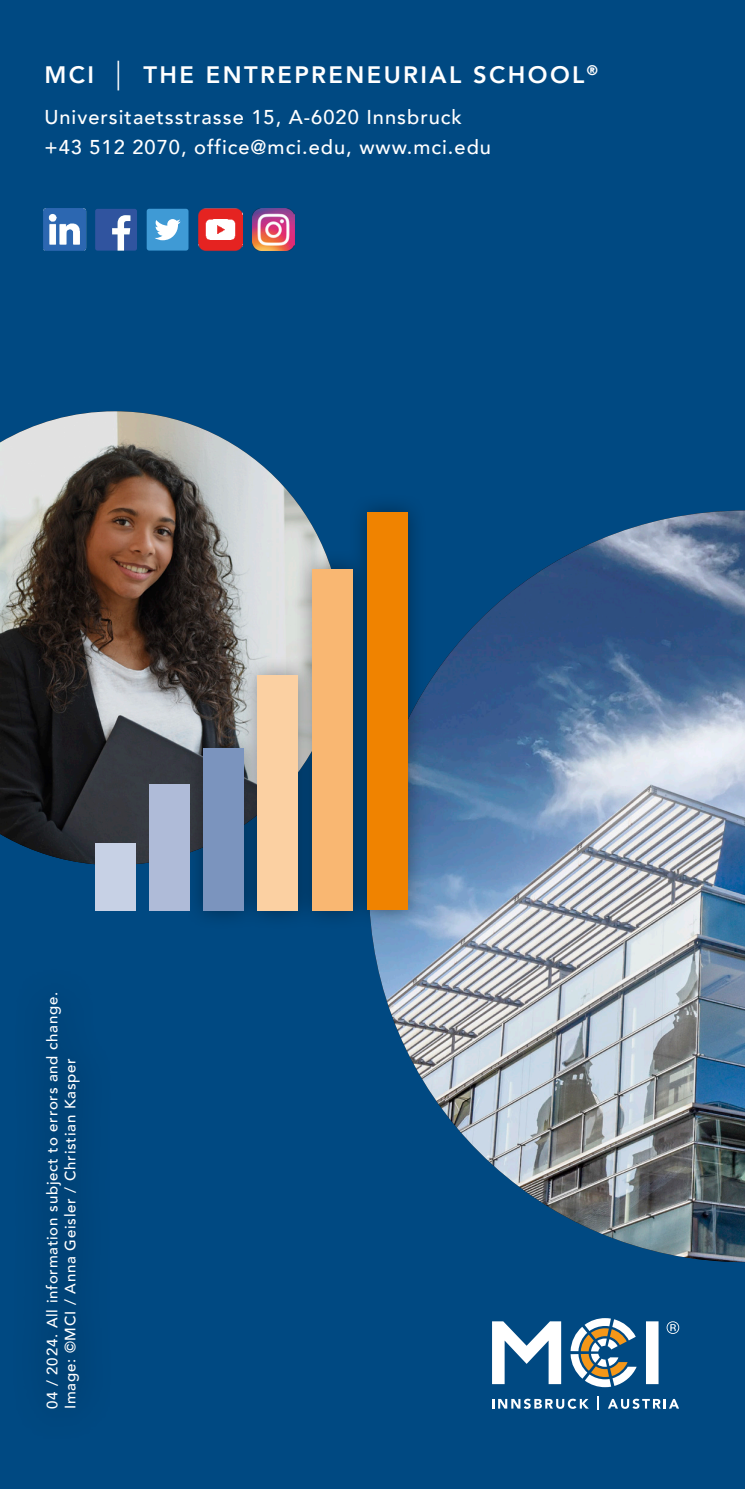
<style>
.page{position:relative;width:745px;height:1489px;background:#fff}
.page>*{position:absolute;margin:0;border:0;box-sizing:border-box;transform-origin:0 0}
.t1{font:800 23.75px "Avenir";letter-spacing:.1em;color:#fff}
.t2{font:500 20px "Avenir";letter-spacing:.05em;color:#fff}
.t3{font:500 15px "Avenir";letter-spacing:.05em;color:#fff}
.s1{font-weight:300;font-size:29.75px}
</style>
<div class="page">
<div style="left:0;top:0;width:744px;height:1488px;background:#004982"></div>
<div style="left:9px;top:962px;width:106px;height:482px;background:#00477e"></div>
<svg style="left:492px;top:1318px;width:186px;height:68px"></svg>
<svg style="left:492px;top:1398px;width:96px;height:10px"></svg>
<svg style="left:597px;top:1396px;width:1px;height:14px"></svg>
<svg style="left:608px;top:1398px;width:70px;height:10px"></svg>
<img style="left:371px;top:510px;width:373px;height:751px">
<svg style="left:0;top:411px;width:290px;height:454px;background:#5b5a5a"></svg>
<div style="left:183px;top:493px;width:243px;height:436px;background:#000;opacity:.4"></div>
<div style="left:367px;top:512px;width:40px;height:398px;background:#f08300"></div>
<div style="left:312px;top:569px;width:40px;height:341px;background:#f9b772"></div>
<div style="left:257px;top:675px;width:40px;height:235px;background:#fbd0a2"></div>
<div style="left:203px;top:748px;width:40px;height:162px;background:#7b94be"></div>
<div style="left:149px;top:784px;width:40px;height:126px;background:#afbbd8"></div>
<div style="left:95px;top:843px;width:40px;height:67px;background:#c7d1e5"></div>
<svg style="left:95px;top:209px;width:42px;height:42px;background:#5573b0"></svg>
<div style="left:147px;top:209px;width:41px;height:41px;background:#3f9ad5;border-radius:3px"></div>
<svg style="left:155px;top:219px;width:25px;height:21px"></svg>
<img style="left:198px;top:208px;width:45px;height:43px">
<img style="left:252px;top:209px;width:42px;height:41px">
<img style="left:44px;top:209px;width:42px;height:42px">
<p class="t1" style="left:44px;top:56px;width:555px">MCI <span class="s1">|</span> THE ENTREPRENEURIAL SCHOOL<sup>®</sup></p>
<p class="t2" style="left:44px;top:100px;width:419px">Universitaetsstrasse 15, A-6020 Innsbruck</p>
<p class="t2" style="left:44px;top:130px;width:448px">+43 512 2070, office@mci.edu, www.mci.edu</p>
<p class="t3" style="left:39px;top:1408px;width:419px;rotate:-90deg">04 / 2024. All information subject to errors and change.</p>
<p class="t3" style="left:57px;top:1408px;width:352px;rotate:-90deg">Image: ©MCI / Anna Geisler / Christian Kasper</p>
</div>
